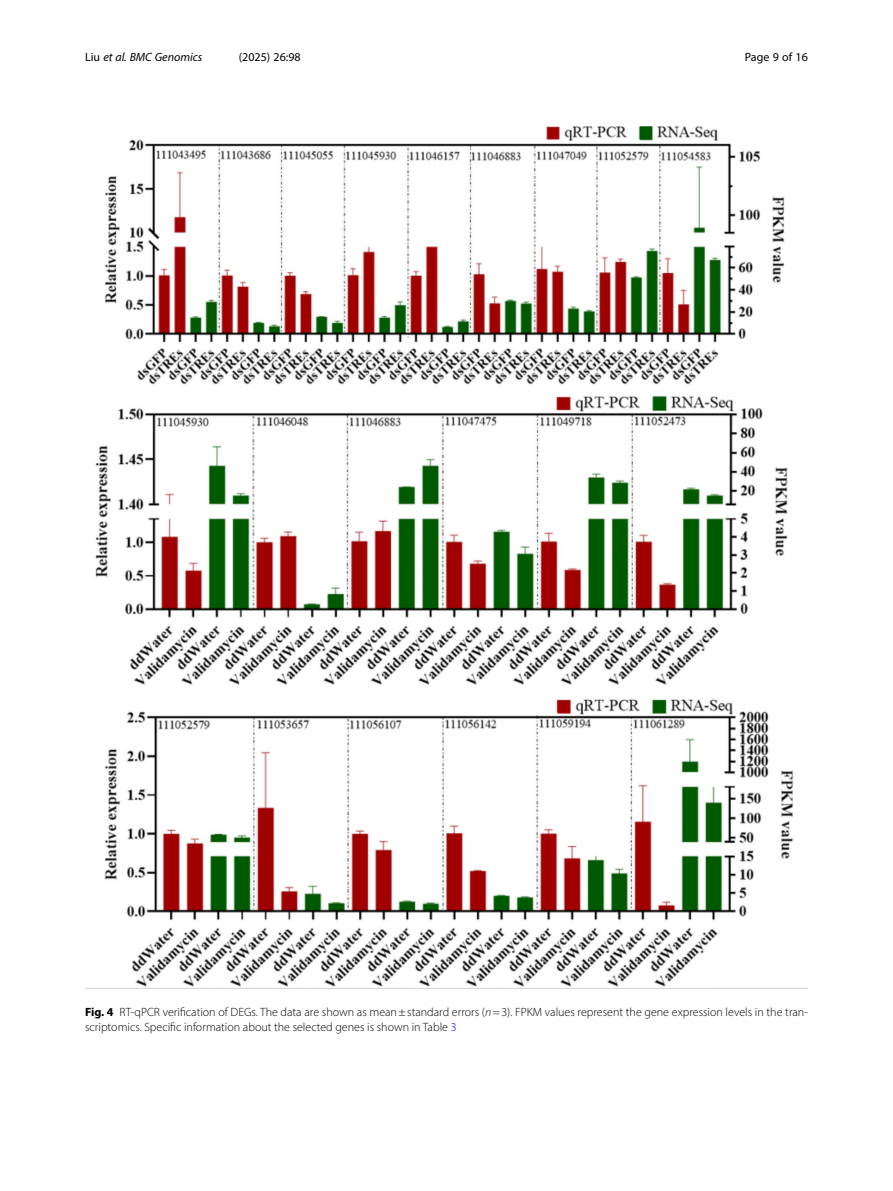
<style>
.page{position:relative;width:893px;height:1191px;background:#fff}
.page>*{position:absolute;margin:0;border:0;box-sizing:border-box;transform-origin:0 0}
.Figure_Caption{font:300 12px/15px "Myriad Pro";color:#000}
.t1{font:12px "Myriad Pro";color:#000}
.t2{font:italic 12px "Myriad Pro";color:#000}
.s1{font-style:normal}
.s2{font-weight:700}
.s3{font-style:italic}
.s4{color:#00f}
</style>
<div class="page">
<img style="left:95px;top:126px;width:698px;height:861px">
<p class="t2" style="left:85px;top:50px;width:119px"><span class="s1">Liu</span> et al. BMC Genomics</p>
<p class="t1" style="left:239px;top:50px;width:63px">(2025) 26:98</p>
<p class="t1" style="left:745px;top:50px;width:65px">Page 9 of 16</p>
<p class="Figure_Caption" style="left:85px;top:1004px;width:724px"><span class="s2">Fig. 4</span> RT-qPCR verification of DEGs. The data are shown as mean±standard errors (<span class="s3">n</span>=3). FPKM values represent the gene expression levels in the tran&shy;scriptomics. Specific information about the selected genes is shown in Table <span class="s4">3</span></p>
</div>
